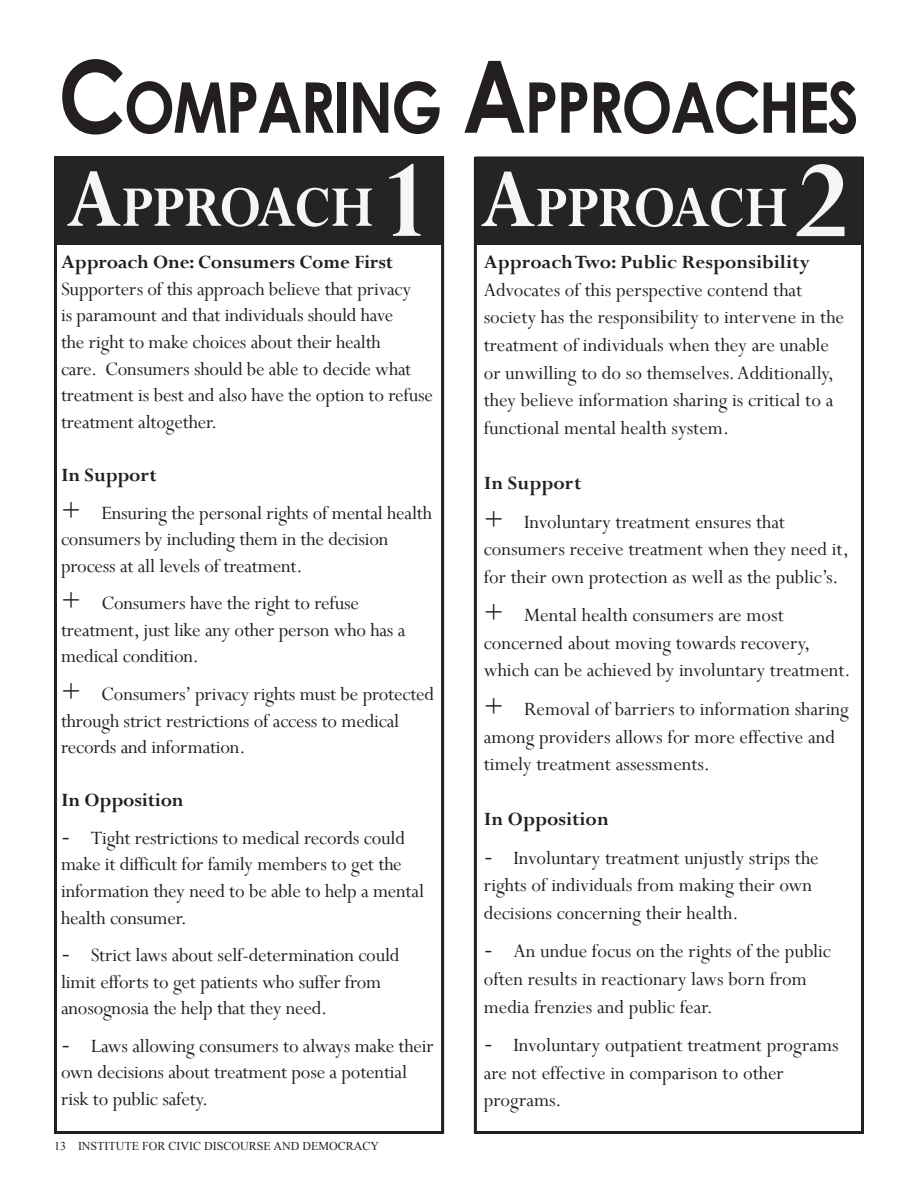
<style>
.page{position:relative;width:918px;height:1188px;background:#fff}
.page>*{position:absolute;margin:0;border:0;box-sizing:border-box;transform-origin:0 0}
.t1{font:700 70.05px "Century Gothic";letter-spacing:-.035em;color:#231f20;scale:.87 1}
.t2{font:700 63.45px "Perpetua";letter-spacing:-.015em;color:#f6f6f7;scale:.91 1}
.t3{font:21px/26.5px "Perpetua";letter-spacing:-.01em;color:#231f20}
.t4{font:700 21px "Perpetua";color:#231f20}
.t5{font:12px "Times New Roman";color:#231f20}
.s1{font-size:100.05px}
.s2{font-size:90.75px}
.s3{font-size:120px}
.s4{font-weight:700}
.s5{font-size:30px}
</style>
<div class="page">
<div style="left:54px;top:156px;width:390px;height:978px;border:3px solid #231f20"></div>
<div style="left:56px;top:157px;width:387px;height:87px;background:#262324"></div>
<div style="left:56px;top:157px;width:388px;height:88px;border:1px solid #231f20"></div>
<div style="left:474px;top:157px;width:390px;height:977px;border:3px solid #231f20"></div>
<div style="left:476px;top:157px;width:387px;height:87px;background:#262324"></div>
<div style="left:475px;top:157px;width:388px;height:88px;border:1px solid #231f20"></div>
<h1 class="t1" style="left:58px;top:62px;width:922px"><span class="s1">C</span>OMPARING <span class="s1">A</span>PPROACHES</h1>
<h2 class="t2" style="left:66px;top:174px;width:405px"><span class="s2">A</span>PPROACH<span class="s3">1</span></h2>
<p class="t4" style="left:61px;top:251px;width:334px">Approach One: Consumers Come First</p>
<p class="t3" style="left:61px;top:276px;width:374px">Supporters of this approach believe that privacy<br>is paramount and that individuals should have<br>the right to make choices about their health<br>care. Consumers should be able to decide what treatment is best and also have the option to refuse treatment altogether.</p>
<p class="t3" style="left:61px;top:457px;width:372px;line-height:37.3px"><span class="s4">In Support<br></span><span class="s5">+</span> Ensuring the personal rights of mental health</p>
<p class="t3" style="left:61px;top:527px;width:329px">consumers by including them in the decision process at all levels of treatment.</p>
<p class="t3" style="left:61px;top:591px;width:346px"><span class="s5">+</span> Consumers have the right to refuse treatment, just like any other person who has a medical condition.</p>
<p class="t3" style="left:61px;top:681px;width:375px"><span class="s5">+</span> Consumers’ privacy rights must be protected through strict restrictions of access to medical records and information.</p>
<p class="t4" style="left:61px;top:789px;width:124px">In Opposition</p>
<p class="t3" style="left:61px;top:825px;width:365px"><span class="s5">-</span> Tight restrictions to medical records could make it difficult for family members to get the information they need to be able to help a mental health consumer.</p>
<p class="t3" style="left:61px;top:943px;width:340px"><span class="s5">-</span> Strict laws about self-determination could limit efforts to get patients who suffer from anosognosia the help that they need.</p>
<p class="t3" style="left:61px;top:1033px;width:374px"><span class="s5">-</span> Laws allowing consumers to always make their own decisions about treatment pose a potential risk to public safety.</p>
<h2 class="t2" style="left:481px;top:174px;width:405px"><span class="s2">A</span>PPROACH<span class="s3">2</span></h2>
<p class="t4" style="left:484px;top:251px;width:328px">Approach Two: Public Responsibility</p>
<p class="t3" style="left:484px;top:277px;width:362px;line-height:27.6px">Advocates of this perspective contend that society has the responsibility to intervene in the treatment of individuals when they are unable or unwilling to do so themselves. Additionally, they believe information sharing is critical to a functional mental health system.</p>
<p class="t3" style="left:484px;top:465px;width:303px;line-height:38.4px"><span class="s4">In Support<br></span><span class="s5">+</span> Involuntary treatment ensures that</p>
<p class="t3" style="left:484px;top:536px;width:367px;line-height:27.6px">consumers receive treatment when they need it, for their own protection as well as the public’s.</p>
<p class="t3" style="left:484px;top:602px;width:368px;line-height:27.6px"><span class="s5">+</span> Mental health consumers are most concerned about moving towards recovery, which can be achieved by involuntary treatment.</p>
<p class="t3" style="left:484px;top:696px;width:367px;line-height:27.6px"><span class="s5">+</span> Removal of barriers to information sharing among providers allows for more effective and timely treatment assessments.</p>
<p class="t4" style="left:484px;top:808px;width:127px">In Opposition</p>
<p class="t3" style="left:484px;top:845px;width:337px;line-height:27.6px"><span class="s5">-</span> Involuntary treatment unjustly strips the rights of individuals from making their own decisions concerning their health.</p>
<p class="t3" style="left:484px;top:938px;width:349px;line-height:27.6px"><span class="s5">-</span> An undue focus on the rights of the public often results in reactionary laws born from media frenzies and public fear.</p>
<p class="t3" style="left:484px;top:1032px;width:357px;line-height:27.6px"><span class="s5">-</span> Involuntary outpatient treatment programs are not effective in comparison to other programs.</p>
<p class="t5" style="left:54px;top:1139px;width:327px">13 INSTITUTE FOR CIVIC DISCOURSE AND DEMOCRACY</p>
</div>
